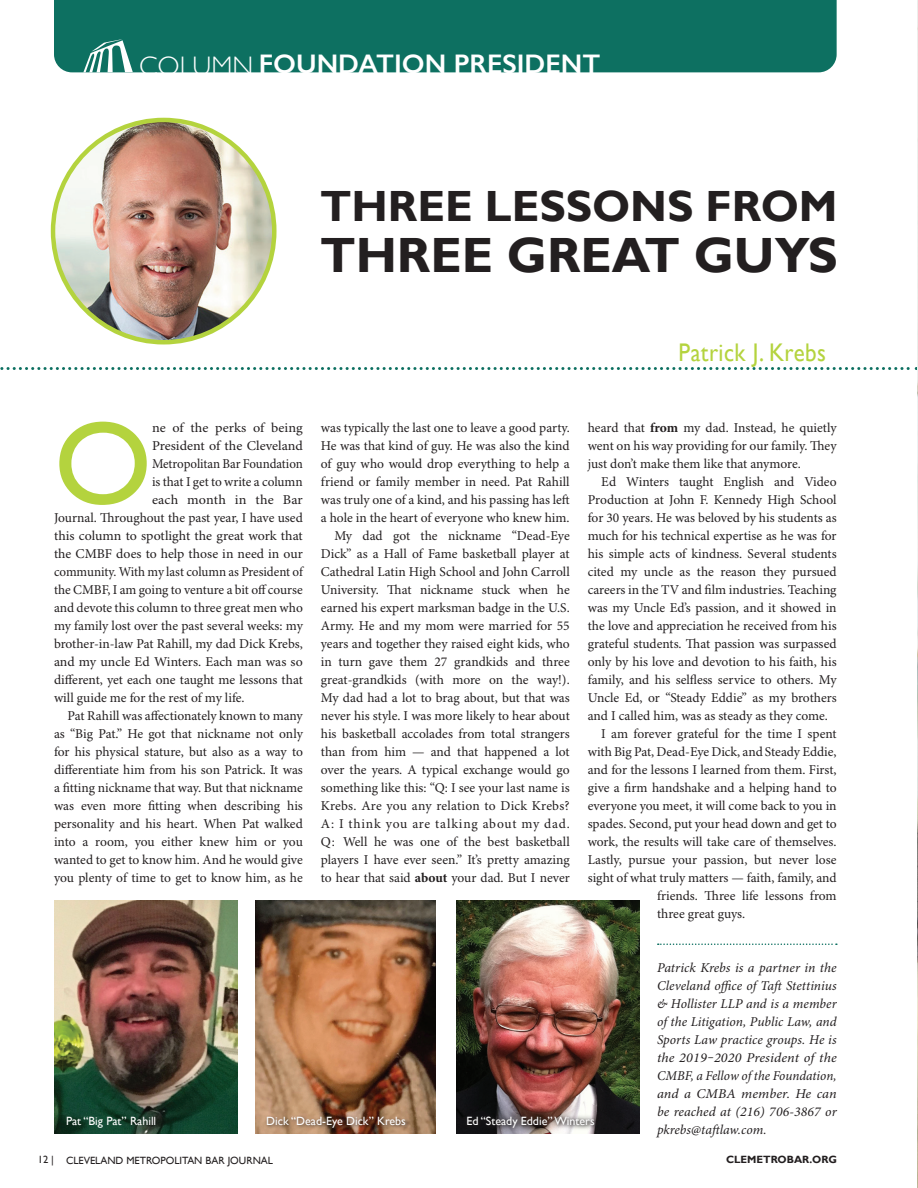
<style>
.page{position:relative;width:918px;height:1188px;background:#fff}
.page>*{position:absolute;margin:0;border:0;box-sizing:border-box;transform-origin:0 0}
.t1{font:119.1px "Gill Sans";color:#b4d33e}
.t2{font:700 49.5px "Gill Sans";color:#231f20}
.t3{font:700 43.65px "Gill Sans";color:#231f20}
.t4{font:600 27px "Gill Sans";color:#fff}
.t5{font:25.5px "Gill Sans";letter-spacing:.02em;color:#b4d33e;scale:.9 1}
.t6{font:13.5px/18px "Minion Pro";letter-spacing:-.005em;color:#231f20;text-align:right}
.t7{font:italic 13.5px/18px "Minion Pro";letter-spacing:.005em;color:#231f20;text-align:justify}
.t8{font:13.5px "Minion Pro";letter-spacing:-.005em;color:#231f20;scale:1.05 1}
.t9{font:13.5px "Minion Pro";letter-spacing:-.005em;color:#231f20;scale:.96 1}
.t10{font:13.5px "Minion Pro";letter-spacing:-.005em;color:#231f20;scale:1.04 1}
.t11{font:12px "Gill Sans";color:#fff}
.t12{font:10.5px "Gill Sans";color:#231f20}
.t13{font:700 10.5px "Gill Sans";color:#231f20}
.s1{font-weight:300}
.s2{font-weight:700}
</style>
<div class="page">
<svg style="left:658px;top:944px;width:179px;height:1px"></svg>
<div style="left:54px;top:0;width:783px;height:72px;background:#0d7061"></div>
<svg style="left:0;top:367px;width:917px;height:3px"></svg>
<img style="left:55px;top:120px;width:217px;height:222px">
<svg style="left:83px;top:39px;width:50px;height:33px"></svg>
<img style="left:917px;top:2px;width:1px;height:1185px">
<img style="left:256px;top:901px;width:179px;height:233px">
<img style="left:55px;top:901px;width:183px;height:233px">
<img style="left:456px;top:901px;width:183px;height:233px">
<div style="left:265px;top:1115px;width:145px;height:17px;background:#231f20;opacity:.75"></div>
<svg style="left:461px;top:1111px;width:139px;height:22px;background:#675f5f"></svg>
<h3 class="t4" style="left:139px;top:48px;width:463px"><span class="s1">COLUMN</span> FOUNDATION PRESIDENT</h3>
<h3 class="t3" style="left:320px;top:180px;width:519px">THREE LESSONS FROM</h3>
<h2 class="t2" style="left:320px;top:225px;width:519px">THREE GREAT GUYS</h2>
<h3 class="t5" style="left:679px;top:338px;width:165px">Patrick J. Krebs</h3>
<h1 class="t1" style="left:54px;top:395px;width:99px">O</h1>
<p class="t8" style="left:152px;top:420px;width:145px">ne of the perks of being</p>
<p class="t10" style="left:152px;top:438px;width:147px">President of the Cleveland</p>
<p class="t9" style="left:152px;top:456px;width:159px">Metropolitan Bar Foundation</p>
<p class="t6" style="left:152px;top:473px;width:152px">is that I get to write a column</p>
<p class="t8" style="left:152px;top:492px;width:145px">each month in the Bar</p>
<p class="t6" style="left:54px;top:509px;width:250px">Journal. Throughout the past year, I have used</p>
<p class="t6" style="left:54px;top:527px;width:250px">this column to spotlight the great work that</p>
<p class="t6" style="left:54px;top:545px;width:250px">the CMBF does to help those in need in our</p>
<p class="t6" style="left:54px;top:563px;width:250px">community. With my last column as President of</p>
<p class="t6" style="left:54px;top:581px;width:250px">the CMBF, I am going to venture a bit off course</p>
<p class="t6" style="left:54px;top:599px;width:250px">and devote this column to three great men who</p>
<p class="t6" style="left:54px;top:617px;width:250px">my family lost over the past several weeks: my</p>
<p class="t6" style="left:54px;top:635px;width:250px">brother-in-law Pat Rahill, my dad Dick Krebs,</p>
<p class="t6" style="left:54px;top:653px;width:250px">and my uncle Ed Winters. Each man was so</p>
<p class="t6" style="left:54px;top:671px;width:250px">different, yet each one taught me lessons that</p>
<p class="t6" style="left:54px;top:689px;width:192px">will guide me for the rest of my life.</p>
<p class="t6" style="left:68px;top:707px;width:237px">Pat Rahill was affectionately known to many</p>
<p class="t6" style="left:54px;top:725px;width:250px">as “Big Pat.” He got that nickname not only</p>
<p class="t6" style="left:54px;top:743px;width:250px">for his physical stature, but also as a way to</p>
<p class="t6" style="left:54px;top:761px;width:250px">differentiate him from his son Patrick. It was</p>
<p class="t6" style="left:54px;top:779px;width:250px">a fitting nickname that way. But that nickname</p>
<p class="t6" style="left:54px;top:797px;width:250px">was even more fitting when describing his</p>
<p class="t6" style="left:54px;top:815px;width:250px">personality and his heart. When Pat walked</p>
<p class="t6" style="left:54px;top:833px;width:250px">into a room, you either knew him or you</p>
<p class="t6" style="left:54px;top:851px;width:250px">wanted to get to know him. And he would give</p>
<p class="t6" style="left:54px;top:869px;width:250px">you plenty of time to get to know him, as he</p>
<p class="t6" style="left:321px;top:419px;width:250px">was typically the last one to leave a good party.<br>He was that kind of guy. He was also the kind of guy who would drop everything to help a friend or family member in need. Pat Rahill was truly one of a kind, and his passing has left a hole in the heart of everyone who knew him.<br>My dad got the nickname “Dead-Eye Dick” as a Hall of Fame basketball player at Cathedral Latin High School and John Carroll University. That nickname stuck when he earned his expert marksman badge in the U.S.<br>Army. He and my mom were married for 55 years and together they raised eight kids, who in turn gave them 27 grandkids and three great-grandkids (with more on the way!).<br>My dad had a lot to brag about, but that was never his style. I was more likely to hear about his basketball accolades from total strangers than from him — and that happened a lot over the years. A typical exchange would go something like this: “Q: I see your last name is Krebs. Are you any relation to Dick Krebs?<br>A: I think you are talking about my dad.<br>Q: Well he was one of the best basketball players I have ever seen.” It’s pretty amazing to hear that said <span class="s2">about</span> your dad. But I never</p>
<p class="t6" style="left:588px;top:419px;width:250px;text-align:justify">heard that <span class="s2">from</span> my dad. Instead, he quietly went on his way providing for our family. They just don’t make them like that anymore.</p>
<p class="t6" style="left:601px;top:473px;width:237px">Ed Winters taught English and Video</p>
<p class="t6" style="left:588px;top:491px;width:250px">Production at John F. Kennedy High School</p>
<p class="t6" style="left:588px;top:509px;width:250px">for 30 years. He was beloved by his students as</p>
<p class="t6" style="left:588px;top:527px;width:250px">much for his technical expertise as he was for</p>
<p class="t6" style="left:588px;top:545px;width:250px">his simple acts of kindness. Several students</p>
<p class="t6" style="left:588px;top:563px;width:250px">cited my uncle as the reason they pursued</p>
<p class="t6" style="left:588px;top:581px;width:250px">careers in the TV and film industries. Teaching</p>
<p class="t6" style="left:588px;top:599px;width:250px">was my Uncle Ed’s passion, and it showed in</p>
<p class="t6" style="left:588px;top:617px;width:250px">the love and appreciation he received from his</p>
<p class="t6" style="left:588px;top:635px;width:250px">grateful students. That passion was surpassed</p>
<p class="t6" style="left:588px;top:653px;width:250px">only by his love and devotion to his faith, his</p>
<p class="t6" style="left:588px;top:671px;width:250px">family, and his selfless service to others. My</p>
<p class="t6" style="left:588px;top:689px;width:250px">Uncle Ed, or “Steady Eddie” as my brothers</p>
<p class="t6" style="left:588px;top:707px;width:242px">and I called him, was as steady as they come.</p>
<p class="t6" style="left:601px;top:725px;width:237px">I am forever grateful for the time I spent</p>
<p class="t6" style="left:588px;top:743px;width:250px">with Big Pat, Dead-Eye Dick, and Steady Eddie,</p>
<p class="t6" style="left:588px;top:761px;width:250px">and for the lessons I learned from them. First,</p>
<p class="t6" style="left:588px;top:779px;width:250px">give a firm handshake and a helping hand to</p>
<p class="t6" style="left:588px;top:797px;width:250px">everyone you meet, it will come back to you in</p>
<p class="t6" style="left:588px;top:815px;width:250px">spades. Second, put your head down and get to</p>
<p class="t6" style="left:588px;top:833px;width:250px">work, the results will take care of themselves.</p>
<p class="t6" style="left:588px;top:851px;width:250px">Lastly, pursue your passion, but never lose</p>
<p class="t6" style="left:588px;top:869px;width:250px">sight of what truly matters — faith, family, and</p>
<p class="t6" style="left:657px;top:887px;width:181px">friends. Three life lessons from</p>
<p class="t6" style="left:657px;top:905px;width:90px">three great guys.</p>
<p class="t11" style="left:66px;top:1114px;width:92px">Pat “Big Pat” Rahill</p>
<p class="t11" style="left:266px;top:1114px;width:141px">Dick “Dead-Eye Dick” Krebs</p>
<p class="t11" style="left:466px;top:1114px;width:130px">Ed “Steady Eddie” Winters</p>
<p class="t7" style="left:657px;top:959px;width:181px">Patrick Krebs is a partner in the Cleveland office of Taft Stettinius &amp; Hollister LLP and is a member of the Litigation, Public Law, and Sports Law practice groups. He is the 2019‒2020 President of the CMBF, a Fellow of the Foundation, and a CMBA member. He can be reached at (216) 706-3867 or pkrebs@taftlaw.com.</p>
<p class="t12" style="left:38px;top:1154px;width:237px">12 | CLEVELAND METROPOLITAN BAR JOURNAL</p>
<p class="t13" style="left:726px;top:1153px;width:112px">CLEMETROBAR.ORG</p>
</div>
